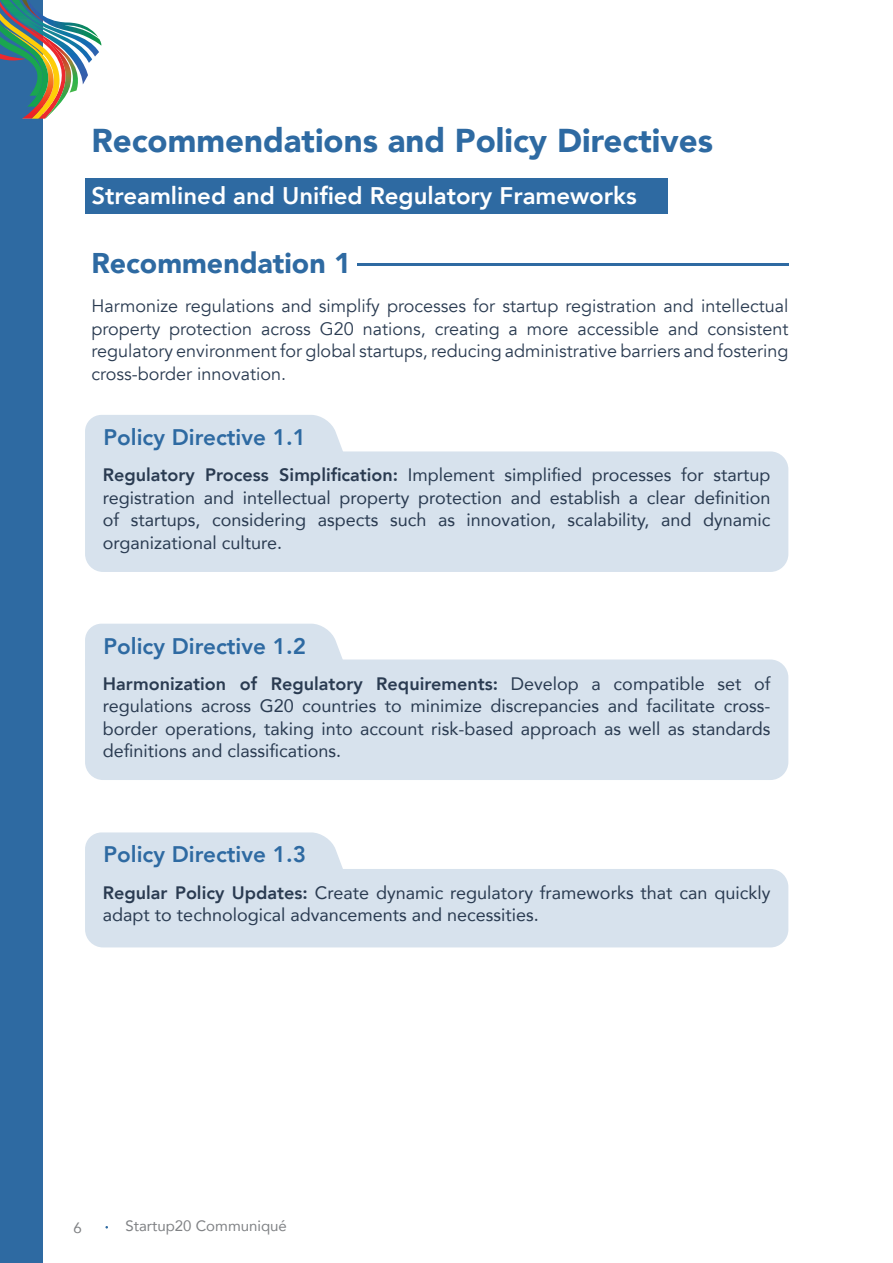
<style>
.page{position:relative;width:893px;height:1263px;background:#fff}
.page>*{position:absolute;margin:0;border:0;box-sizing:border-box;transform-origin:0 0}
.t1{font:900 33px "Avenir";color:#2e6aa2}
.t2{font:900 28.5px "Avenir";color:#2e6aa2}
.t3{font:800 24px "Avenir";color:#fff}
.t4{font:800 22.5px "Avenir";color:#2e6aa2}
.t5{font:18px/22.5px "Avenir";color:#2a3b51;text-align:justify}
.t6{font:18px/22.5px "Avenir";color:#2a3b51;text-align:justify}
.t7{font:15px "Avenir";color:#808285}
.s1{font-weight:800}
</style>
<div class="page">
<div style="left:0;top:0;width:43px;height:1263px;background:#2e6aa2"></div>
<img style="left:80px;top:46px;width:12px;height:39px">
<img style="left:77px;top:46px;width:3px;height:42px">
<img style="left:0;top:0;width:77px;height:119px">
<img style="left:27px;top:0;width:74px;height:46px">
<div style="left:85px;top:451px;width:703px;height:121px;background:#d7e2ed"></div>
<div style="left:85px;top:659px;width:703px;height:121px;background:#d7e2ed"></div>
<div style="left:85px;top:869px;width:703px;height:78px;background:#d7e2ed"></div>
<div style="left:85px;top:415px;width:262px;height:54px;background:#d7e2ed"></div>
<div style="left:85px;top:624px;width:262px;height:54px;background:#d7e2ed"></div>
<div style="left:85px;top:832px;width:262px;height:55px;background:#d7e2ed"></div>
<div style="left:85px;top:179px;width:583px;height:35px;background:#2e6aa2"></div>
<hr style="left:357px;top:263px;width:431px;height:2px;background:#2e6aa2">
<h1 class="t1" style="left:91px;top:112px;width:623px">Recommendations and Policy Directives</h1>
<h3 class="t3" style="left:91px;top:177px;width:547px">Streamlined and Unified Regulatory Frameworks</h3>
<h2 class="t2" style="left:91px;top:239px;width:261px">Recommendation 1</h2>
<p class="t6" style="left:91px;top:295px;width:698px">Harmonize regulations and simplify processes for startup registration and intellectual property protection across G20 nations, creating a more accessible and consistent regulatory environment for global startups, reducing administrative barriers and fostering cross-border innovation.</p>
<p class="t4" style="left:103px;top:419px;width:204px">Policy Directive 1.1</p>
<p class="t5" style="left:103px;top:463px;width:669px"><span class="s1">Regulatory Process Simplification:</span> Implement simplified processes for startup registration and intellectual property protection and establish a clear definition of startups, considering aspects such as innovation, scalability, and dynamic organizational culture.</p>
<p class="t4" style="left:103px;top:628px;width:204px">Policy Directive 1.2</p>
<p class="t5" style="left:103px;top:672px;width:669px"><span class="s1">Harmonization of Regulatory Requirements:</span> Develop a compatible set of regulations across G20 countries to minimize discrepancies and facilitate cross&shy;border operations, taking into account risk-based approach as well as standards definitions and classifications.</p>
<p class="t4" style="left:103px;top:837px;width:204px">Policy Directive 1.3</p>
<p class="t5" style="left:103px;top:880px;width:669px"><span class="s1">Regular Policy Updates:</span> Create dynamic regulatory frameworks that can quickly adapt to technological advancements and necessities.</p>
<p class="t7" style="left:73px;top:1216px;width:10px">6</p>
<p class="t7" style="left:125px;top:1214px;width:163px">Startup20 Communiqué</p>
</div>
